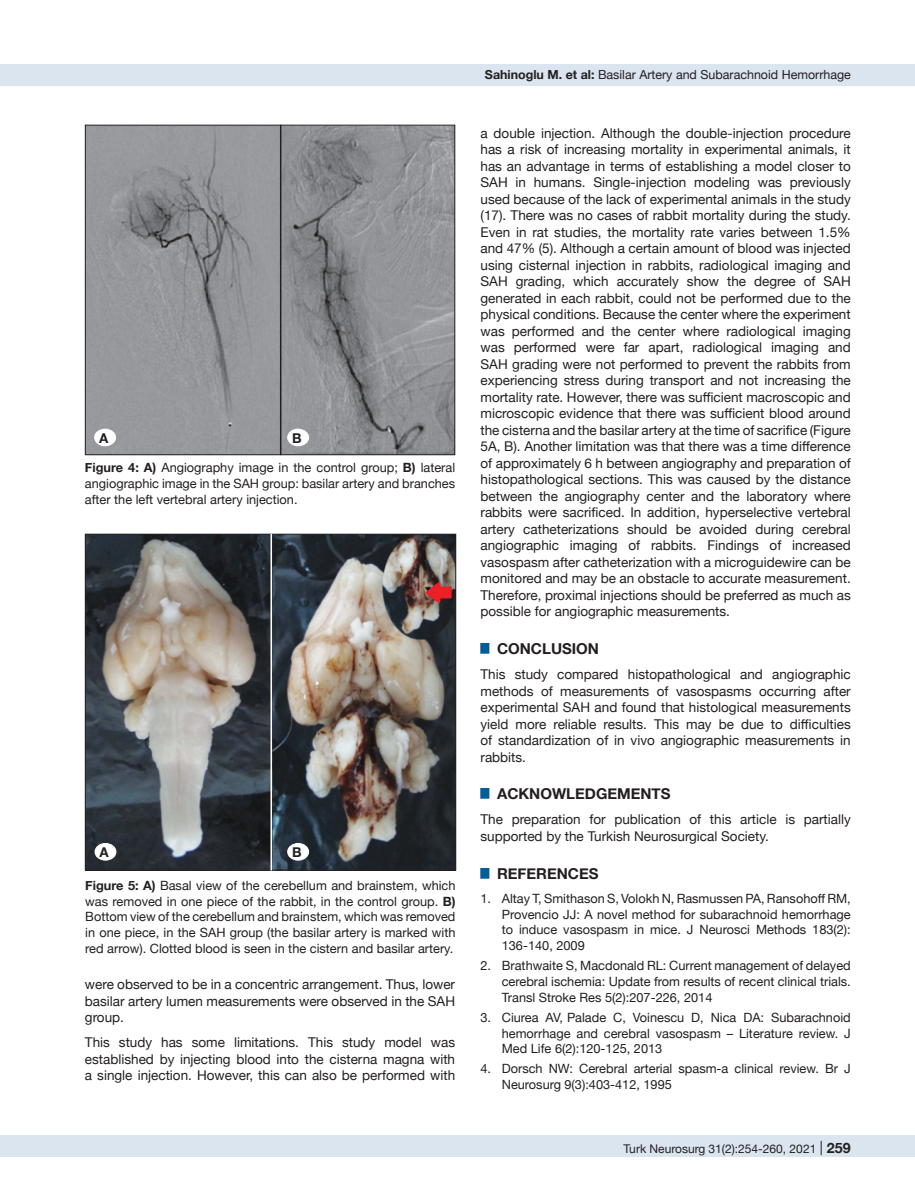
<style>
.page{position:relative;width:915px;height:1191px;background:#fff}
.page>*{position:absolute;margin:0;border:0;box-sizing:border-box;transform-origin:0 0}
.t1{font:700 15px "Helvetica Neue";color:#231f20}
.t2{font:13.5px/16.5px "Helvetica Neue";color:#231f20;text-align:justify}
.t3{font:700 13.5px "Helvetica Neue";color:#231f20}
.t4{font:12.75px/15.8px "Helvetica Neue";color:#231f20;text-align:justify}
.t5{font:12.45px "Helvetica Neue";color:#231f20}
.t6{font:12px "Helvetica Neue";color:#231f20}
.s1{font-weight:700}
.s2{font-size:14.25px}
.s3{font-weight:700;font-size:14.25px}
</style>
<div class="page">
<div style="left:0;top:1135px;width:914px;height:22px;background:#dbe5f0"></div>
<div style="left:0;top:64px;width:914px;height:21px;background:#dbe5f0"></div>
<img style="left:87px;top:127px;width:366px;height:326px">
<div style="left:85px;top:125px;width:370px;height:330px;border:1px solid #231f20"></div>
<img style="left:87px;top:536px;width:367px;height:332px">
<div style="left:85px;top:534px;width:371px;height:336px;border:1px solid #231f20"></div>
<div style="left:95px;top:429px;width:20px;height:17px;background:#fff;border-radius:50%"></div>
<div style="left:94px;top:429px;width:22px;height:17px;border:1px solid #fff;border-radius:50%"></div>
<div style="left:287px;top:429px;width:21px;height:17px;background:#fff;border-radius:50%"></div>
<div style="left:287px;top:429px;width:22px;height:17px;border:1px solid #fff;border-radius:50%"></div>
<hr style="left:280px;top:125px;width:1px;height:330px;background:#231f20">
<div style="left:95px;top:843px;width:21px;height:17px;background:#fff;border-radius:50%"></div>
<div style="left:95px;top:843px;width:21px;height:17px;border:1px solid #fff;border-radius:50%"></div>
<div style="left:287px;top:843px;width:21px;height:17px;background:#fff;border-radius:50%"></div>
<div style="left:287px;top:843px;width:22px;height:17px;border:1px solid #fff;border-radius:50%"></div>
<hr style="left:270px;top:534px;width:2px;height:336px;background:#fff">
<p class="t3" style="left:99px;top:427px;width:11px">A</p>
<p class="t3" style="left:292px;top:427px;width:11px">B</p>
<p class="t4" style="left:85px;top:460px;width:371px"><span class="s1">Figure 4: A)</span> Angiography image in the control group; <span class="s1">B)</span> lateral angiographic image in the SAH group: basilar artery and branches after the left vertebral artery injection.</p>
<p class="t3" style="left:100px;top:841px;width:11px">A</p>
<p class="t3" style="left:292px;top:841px;width:11px">B</p>
<p class="t4" style="left:85px;top:878px;width:371px"><span class="s1">Figure 5: A)</span> Basal view of the cerebellum and brainstem, which was removed in one piece of the rabbit, in the control group. <span class="s1">B)<br></span>Bottom view of the cerebellum and brainstem, which was removed in one piece, in the SAH group (the basilar artery is marked with red arrow). Clotted blood is seen in the cistern and basilar artery.</p>
<p class="t2" style="left:85px;top:976px;width:371px">were observed to be in a concentric arrangement. Thus, lower basilar artery lumen measurements were observed in the SAH group.</p>
<p class="t2" style="left:85px;top:1034px;width:371px">This study has some limitations. This study model was established by injecting blood into the cisterna magna with a single injection. However, this can also be performed with</p>
<p class="t5" style="left:485px;top:66px;width:367px"><span class="s1">Sahinoglu M. et al:</span> Basilar Artery and Subarachnoid Hemorrhage</p>
<p class="t2" style="left:480px;top:125px;width:371px">a double injection. Although the double-injection procedure has a risk of increasing mortality in experimental animals, it has an advantage in terms of establishing a model closer to SAH in humans. Single-injection modeling was previously used because of the lack of experimental animals in the study (17). There was no cases of rabbit mortality during the study.<br>Even in rat studies, the mortality rate varies between 1.5% and 47% (5). Although a certain amount of blood was injected using cisternal injection in rabbits, radiological imaging and SAH grading, which accurately show the degree of SAH generated in each rabbit, could not be performed due to the physical conditions. Because the center where the experiment was performed and the center where radiological imaging was performed were far apart, radiological imaging and SAH grading were not performed to prevent the rabbits from experiencing stress during transport and not increasing the mortality rate. However, there was sufficient macroscopic and microscopic evidence that there was sufficient blood around the cisterna and the basilar artery at the time of sacrifice (Figure 5A, B). Another limitation was that there was a time difference of approximately 6 h between angiography and preparation of histopathological sections. This was caused by the distance between the angiography center and the laboratory where rabbits were sacrificed. In addition, hyperselective vertebral artery catheterizations should be avoided during cerebral angiographic imaging of rabbits. Findings of increased vasospasm after catheterization with a microguidewire can be monitored and may be an obstacle to accurate measurement.<br>Therefore, proximal injections should be preferred as much as possible for angiographic measurements.</p>
<p class="t1" style="left:480px;top:637px;width:120px"><sup>█</sup> CONCLUSION</p>
<p class="t2" style="left:480px;top:667px;width:371px">This study compared histopathological and angiographic methods of measurements of vasospasms occurring after experimental SAH and found that histological measurements yield more reliable results. This may be due to difficulties of standardization of in vivo angiographic measurements in rabbits.</p>
<p class="t1" style="left:480px;top:782px;width:191px"><sup>█</sup> ACKNOWLEDGEMENTS</p>
<p class="t2" style="left:480px;top:812px;width:371px">The preparation for publication of this article is partially supported by the Turkish Neurosurgical Society.</p>
<p class="t1" style="left:480px;top:861px;width:119px"><sup>█</sup> REFERENCES</p>
<p class="t4" style="left:501px;top:891px;width:350px;text-indent:-21px">1. Altay T, Smithason S, Volokh N, Rasmussen PA, Ransohoff RM, Provencio JJ: A novel method for subarachnoid hemorrhage to induce vasospasm in mice. J Neurosci Methods 183(2):<br>136-140, 2009</p>
<p class="t4" style="left:501px;top:958px;width:350px;text-indent:-21px">2. Brathwaite S, Macdonald RL: Current management of delayed cerebral ischemia: Update from results of recent clinical trials.<br>Transl Stroke Res 5(2):207-226, 2014</p>
<p class="t4" style="left:501px;top:1010px;width:350px;text-indent:-21px">3. Ciurea AV, Palade C, Voinescu D, Nica DA: Subarachnoid hemorrhage and cerebral vasospasm – Literature review. J Med Life 6(2):120-125, 2013</p>
<p class="t4" style="left:501px;top:1061px;width:350px;text-indent:-21px">4. Dorsch NW: Cerebral arterial spasm-a clinical review. Br J<br>Neurosurg 9(3):403-412, 1995</p>
<p class="t6" style="left:623px;top:1140px;width:250px">Turk Neurosurg 31(2):254-260, 2021 <span class="s2">|</span> <span class="s3">259259</span></p>
</div>
